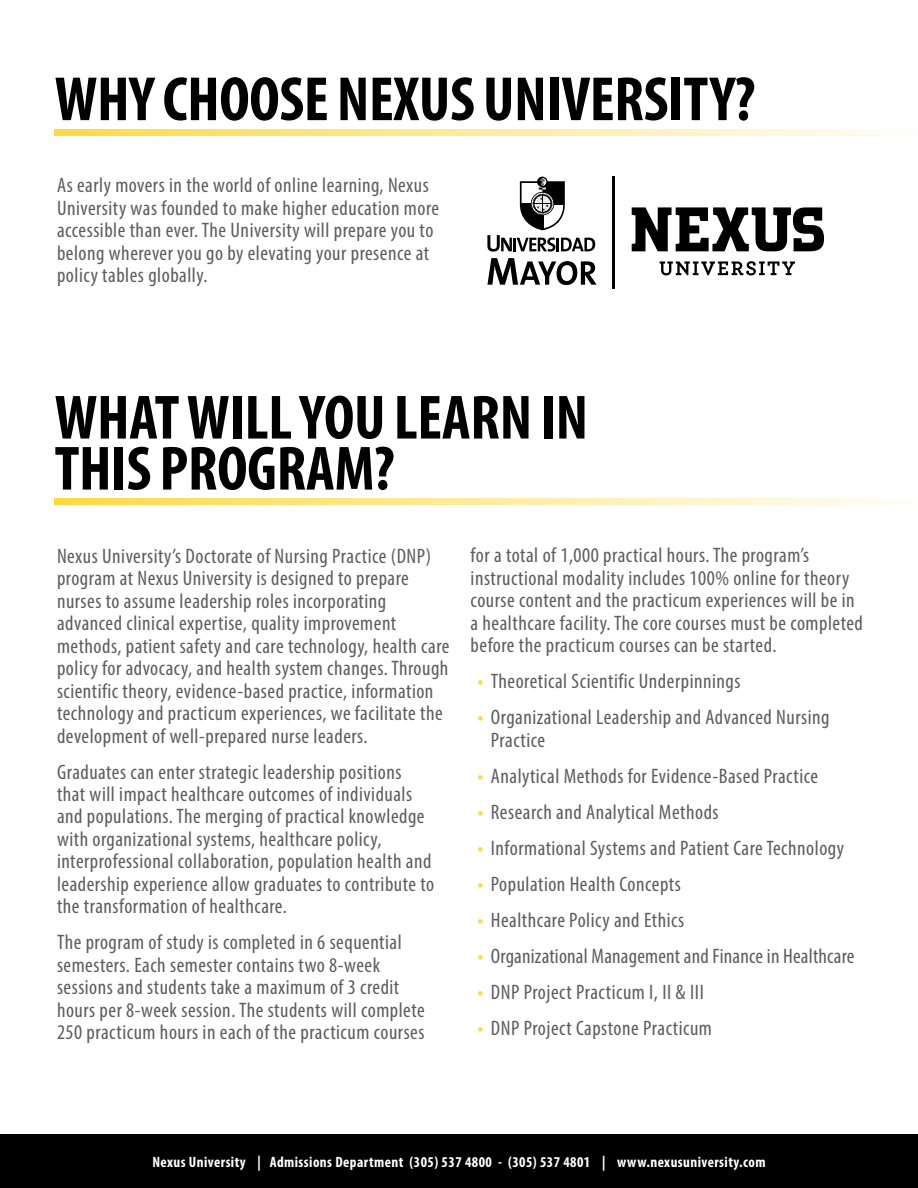
<style>
.page{position:relative;width:918px;height:1188px;background:#fff}
.page>*{position:absolute;margin:0;border:0;box-sizing:border-box;transform-origin:0 0}
.t1{font:700 condensed 63px/51px "Myriad Pro";letter-spacing:-.005em;color:#000}
.t2{font:condensed 21px/22.5px "Myriad Pro";letter-spacing:.025em;color:#5d5c5f}
.t3{font:700 condensed 15px "Myriad Pro";letter-spacing:.03em;color:#fff}
.s1{font-weight:700;color:#fcda42}
</style>
<div class="page">
<svg style="left:54px;top:130px;width:836px;height:6px;background:#fceb9c"></svg>
<svg style="left:54px;top:499px;width:836px;height:6px;background:#fceb9c"></svg>
<div style="left:0;top:1134px;width:918px;height:54px;background:#000"></div>
<svg style="left:487px;top:258px;width:110px;height:27px"></svg>
<svg style="left:487px;top:177px;width:108px;height:75px"></svg>
<svg style="left:632px;top:207px;width:192px;height:44px"></svg>
<svg style="left:660px;top:261px;width:135px;height:14px"></svg>
<hr style="left:613px;top:177px;width:2px;height:112px;background:#000">
<h1 class="t1" style="left:55px;top:72px;width:702px">WHY CHOOSE NEXUS UNIVERSITY?</h1>
<p class="t2" style="left:57px;top:174px;width:384px">As early movers in the world of online learning, Nexus University was founded to make higher education more accessible than ever. The University will prepare you to belong wherever you go by elevating your presence at policy tables globally.</p>
<h1 class="t1" style="left:55px;top:391px;width:535px">WHAT WILL YOU LEARN IN<br>THIS PROGRAM?</h1>
<p class="t2" style="left:57px;top:544px;width:394px">Nexus University’s Doctorate of Nursing Practice (DNP) program at Nexus University is designed to prepare nurses to assume leadership roles incorporating advanced clinical expertise, quality improvement methods, patient safety and care technology, health care policy for advocacy, and health system changes. Through scientific theory, evidence-based practice, information technology and practicum experiences, we facilitate the development of well-prepared nurse leaders.</p>
<p class="t2" style="left:57px;top:760px;width:379px">Graduates can enter strategic leadership positions that will impact healthcare outcomes of individuals and populations. The merging of practical knowledge with organizational systems, healthcare policy, interprofessional collaboration, population health and leadership experience allow graduates to contribute to the transformation of healthcare.</p>
<p class="t2" style="left:57px;top:931px;width:369px">The program of study is completed in 6 sequential semesters. Each semester contains two 8-week sessions and students take a maximum of 3 credit hours per 8-week session. The students will complete 250 practicum hours in each of the practicum courses</p>
<p class="t2" style="left:471px;top:544px;width:394px">for a total of 1,000 practical hours. The program’s instructional modality includes 100% online for theory course content and the practicum experiences will be in a healthcare facility. The core courses must be completed before the practicum courses can be started.</p>
<p class="t2" style="left:477px;top:670px;width:265px"><span class="s1">•</span> Theoretical Scientific Underpinnings</p>
<p class="t2" style="left:491px;top:706px;width:340px;text-indent:-14px"><span class="s1">•</span> Organizational Leadership and Advanced Nursing<br>Practice</p>
<p class="t2" style="left:477px;top:764px;width:342px"><span class="s1">•</span> Analytical Methods for Evidence-Based Practice</p>
<p class="t2" style="left:477px;top:800px;width:243px"><span class="s1">•</span> Research and Analytical Methods</p>
<p class="t2" style="left:477px;top:836px;width:368px"><span class="s1">•</span> Informational Systems and Patient Care Technology</p>
<p class="t2" style="left:477px;top:872px;width:205px"><span class="s1">•</span> Population Health Concepts</p>
<p class="t2" style="left:477px;top:908px;width:208px"><span class="s1">•</span> Healthcare Policy and Ethics</p>
<p class="t2" style="left:477px;top:944px;width:379px"><span class="s1">•</span> Organizational Management and Finance in Healthcare</p>
<p class="t2" style="left:477px;top:980px;width:228px"><span class="s1">•</span> DNP Project Practicum I, II &amp; III</p>
<p class="t2" style="left:477px;top:1016px;width:236px"><span class="s1">•</span> DNP Project Capstone Practicum</p>
<p class="t3" style="left:152px;top:1152px;width:615px">Nexus University | Admissions Department (305) 537 4800 - (305) 537 4801 | www.nexusuniversity.com</p>
</div>
